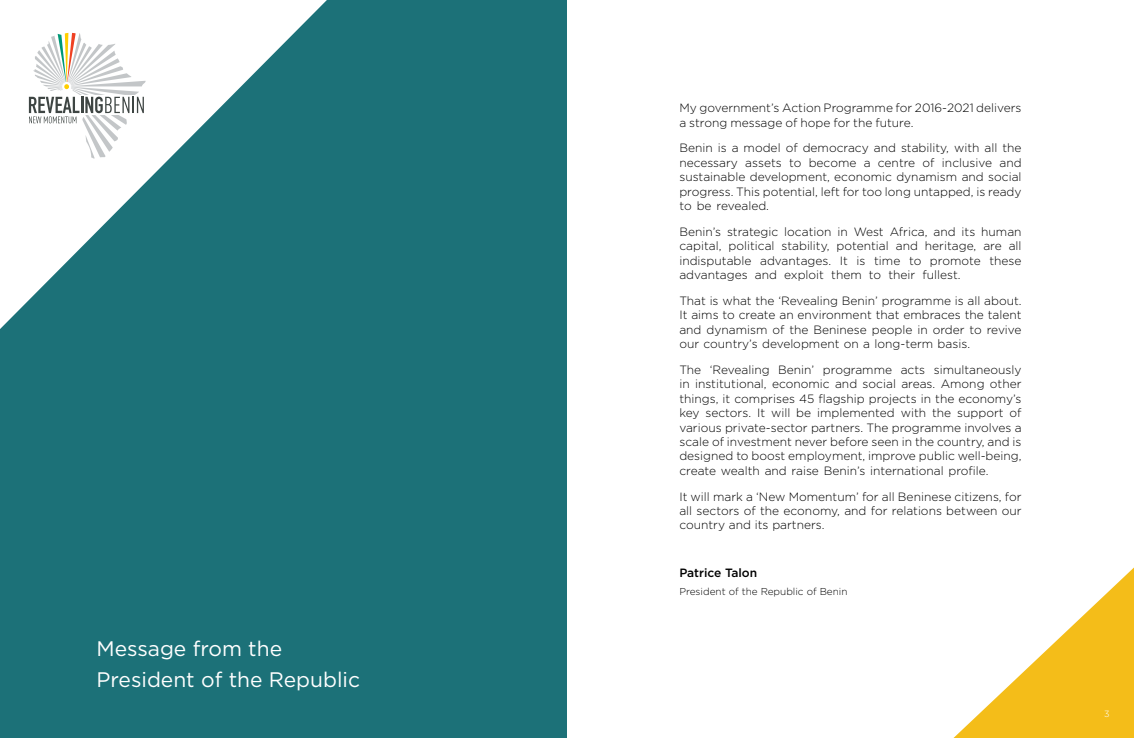
<style>
.page{position:relative;width:1134px;height:738px;background:#fff}
.page>*{position:absolute;margin:0;border:0;box-sizing:border-box;transform-origin:0 0}
.t1{font:21px/31px "Gotham";color:#fff}
.t2{font:300 12px/14.4px "Gotham";color:#000;text-align:justify}
.t3{font:500 12px "Gotham";color:#000}
.t4{font:300 10px "Gotham";color:#000}
.t5{font:300 9px "Gotham";color:#fff}
</style>
<div class="page">
<div style="left:0;top:0;width:567px;height:737px;background:#1c7178"></div>
<svg style="left:0;top:0;width:327px;height:329px"></svg>
<svg style="left:954px;top:567px;width:180px;height:170px"></svg>
<svg style="left:29px;top:33px;width:117px;height:126px;background:#e4e5e3"></svg>
<h1 class="t1" style="left:97px;top:632px;width:265px">Message from the<br>President of the Republic</h1>
<p class="t2" style="left:679px;top:100px;width:344px">My government’s Action Programme for 2016-2021 delivers a strong message of hope for the future.</p>
<p class="t2" style="left:679px;top:140px;width:344px">Benin is a model of democracy and stability, with all the necessary assets to become a centre of inclusive and sustainable development, economic dynamism and social progress. This potential, left for too long untapped, is ready to be revealed.</p>
<p class="t2" style="left:679px;top:224px;width:344px">Benin’s strategic location in West Africa, and its human capital, political stability, potential and heritage, are all indisputable advantages. It is time to promote these advantages and exploit them to their fullest.</p>
<p class="t2" style="left:679px;top:293px;width:344px">That is what the ‘Revealing Benin’ programme is all about.<br>It aims to create an environment that embraces the talent and dynamism of the Beninese people in order to revive our country’s development on a long-term basis.</p>
<p class="t2" style="left:679px;top:362px;width:344px">The ‘Revealing Benin’ programme acts simultaneously in institutional, economic and social areas. Among other things, it comprises 45 flagship projects in the economy’s key sectors. It will be implemented with the support of various private-sector partners. The programme involves a scale of investment never before seen in the country, and is designed to boost employment, improve public well-being, create wealth and raise Benin’s international profile.</p>
<p class="t2" style="left:679px;top:488px;width:344px">It will mark a ‘New Momentum’ for all Beninese citizens, for all sectors of the economy, and for relations between our country and its partners.</p>
<p class="t3" style="left:679px;top:565px;width:79px">Patrice Talon</p>
<p class="t4" style="left:679px;top:586px;width:170px">President of the Republic of Benin</p>
<p class="t5" style="left:1104px;top:708px;width:7px">3</p>
</div>
